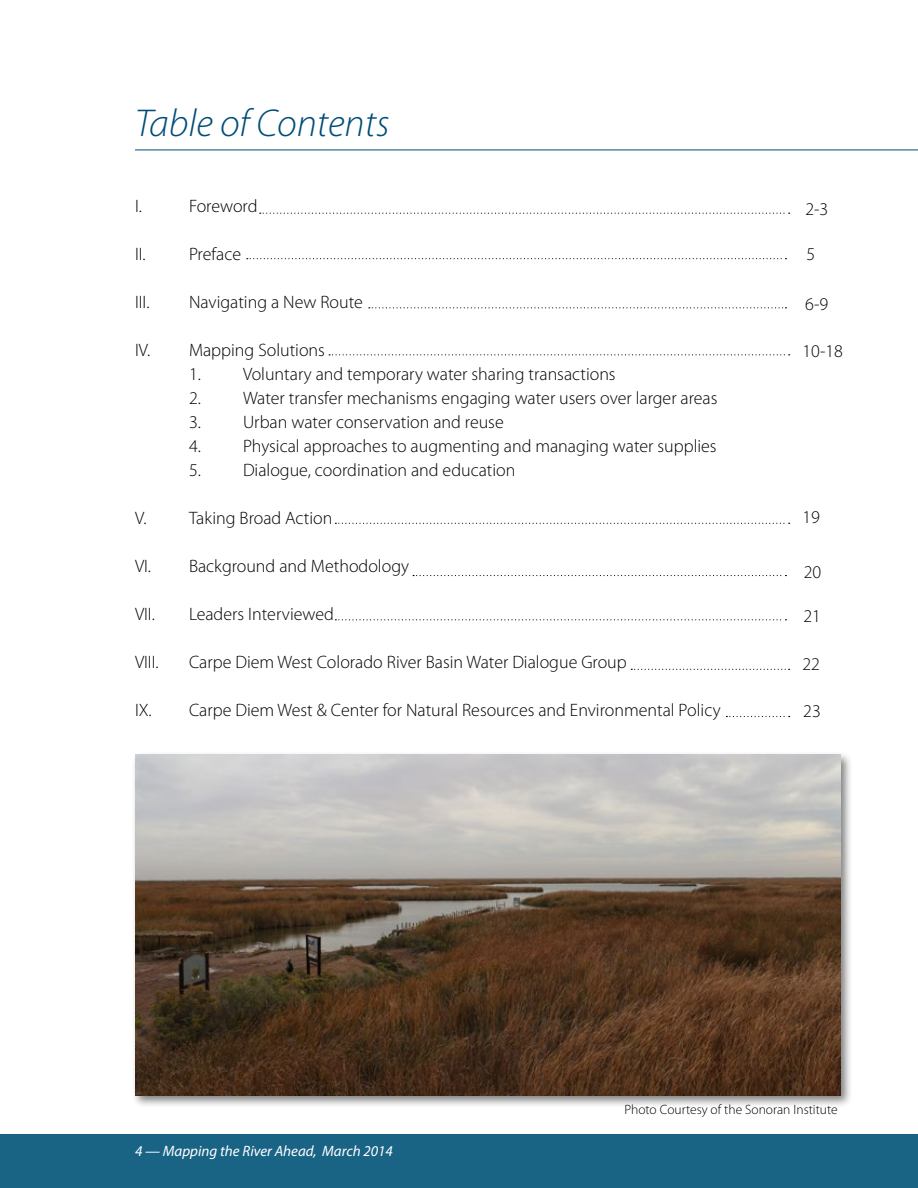
<style>
.page{position:relative;width:918px;height:1188px;background:#fff}
.page>*{position:absolute;margin:0;border:0;box-sizing:border-box;transform-origin:0 0}
.t1{font:italic 300 39px "Myriad Pro";color:#004d79}
.t2{font:300 18px "Myriad Pro";color:#000}
.t3{font:italic 15px "Myriad Pro";color:#fff}
.t4{font:300 13.5px "Myriad Pro";color:#000}
</style>
<div class="page">
<div style="left:0;top:1134px;width:918px;height:54px;background:#196385"></div>
<hr style="left:135px;top:150px;width:783px;height:1px;background:#004d79">
<svg style="left:260px;top:213px;width:530px;height:1px"></svg>
<svg style="left:247px;top:258px;width:539px;height:1px"></svg>
<svg style="left:369px;top:307px;width:417px;height:1px"></svg>
<svg style="left:329px;top:354px;width:461px;height:1px"></svg>
<svg style="left:335px;top:523px;width:455px;height:1px"></svg>
<svg style="left:413px;top:575px;width:373px;height:1px"></svg>
<svg style="left:335px;top:619px;width:451px;height:1px"></svg>
<svg style="left:631px;top:669px;width:159px;height:1px"></svg>
<svg style="left:726px;top:716px;width:64px;height:1px"></svg>
<div style="left:132px;top:751px;width:722px;height:358px;background:#000;opacity:.5"></div>
<img style="left:135px;top:755px;width:705px;height:341px">
<h1 class="t1" style="left:135px;top:100px;width:256px">Table of Contents</h1>
<p class="t2" style="left:135px;top:195px;width:8px">I.</p>
<p class="t2" style="left:189px;top:195px;width:70px">Foreword</p>
<p class="t2" style="left:135px;top:243px;width:12px">II.</p>
<p class="t2" style="left:189px;top:243px;width:54px">Preface</p>
<p class="t2" style="left:135px;top:291px;width:16px">III.</p>
<p class="t2" style="left:189px;top:291px;width:175px">Navigating a New Route</p>
<p class="t2" style="left:135px;top:339px;width:191px">IV. Mapping Solutions</p>
<p class="t2" style="left:189px;top:363px;width:428px">1. Voluntary and temporary water sharing transactions</p>
<p class="t2" style="left:189px;top:387px;width:530px">2. Water transfer mechanisms engaging water users over larger areas</p>
<p class="t2" style="left:189px;top:411px;width:316px">3. Urban water conservation and reuse</p>
<p class="t2" style="left:189px;top:435px;width:529px">4. Physical approaches to augmenting and managing water supplies</p>
<p class="t2" style="left:189px;top:459px;width:328px">5. Dialogue, coordination and education</p>
<p class="t2" style="left:135px;top:507px;width:199px">V. Taking Broad Action</p>
<p class="t2" style="left:135px;top:555px;width:276px">VI. Background and Methodology</p>
<p class="t2" style="left:135px;top:603px;width:21px">VII.</p>
<p class="t2" style="left:189px;top:603px;width:146px">Leaders Interviewed</p>
<p class="t2" style="left:135px;top:651px;width:25px">VIII.</p>
<p class="t2" style="left:189px;top:651px;width:439px">Carpe Diem West Colorado River Basin Water Dialogue Group</p>
<p class="t2" style="left:135px;top:699px;width:587px">IX. Carpe Diem West &amp; Center for Natural Resources and Environmental Policy</p>
<p class="t2" style="left:805px;top:198px;width:24px">2-3</p>
<p class="t2" style="left:806px;top:243px;width:10px">5</p>
<p class="t2" style="left:805px;top:293px;width:24px">6-9</p>
<p class="t2" style="left:802px;top:340px;width:42px">10-18</p>
<p class="t2" style="left:802px;top:506px;width:19px">19</p>
<p class="t2" style="left:804px;top:561px;width:19px">20</p>
<p class="t2" style="left:804px;top:605px;width:19px">21</p>
<p class="t2" style="left:802px;top:653px;width:19px">22</p>
<p class="t2" style="left:803px;top:700px;width:19px">23</p>
<p class="t3" style="left:135px;top:1142px;width:260px">4 — Mapping the River Ahead, March 2014</p>
<p class="t4" style="left:624px;top:1101px;width:215px">Photo Courtesy of the Sonoran Institute</p>
</div>
